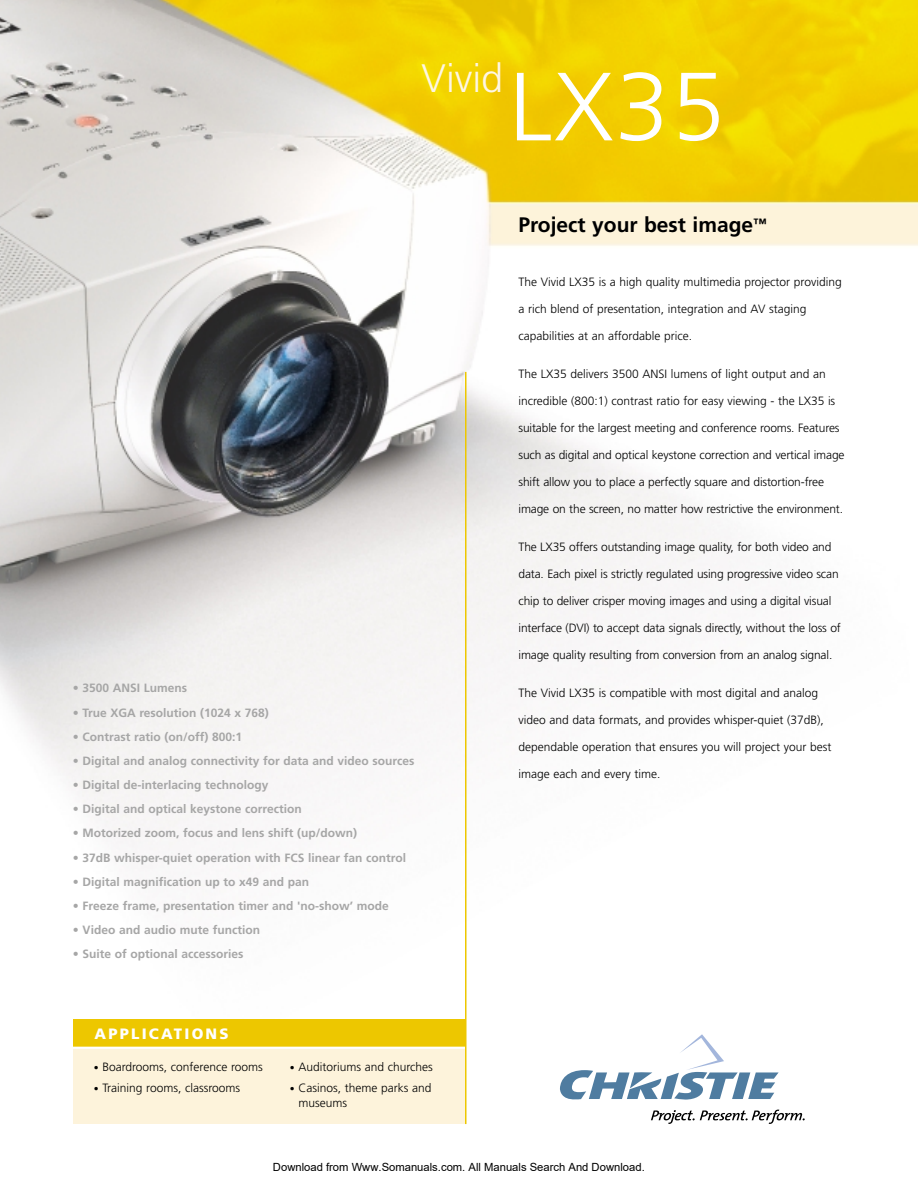
<style>
.page{position:relative;width:918px;height:1188px;background:#fff}
.page>*{position:absolute;margin:0;border:0;box-sizing:border-box;transform-origin:0 0}
.t1{font:300 96.75px "Frutiger";color:#fff}
.t2{font:300 39.75px "Frutiger";color:#fef6e5}
.t3{font:700 21px "Frutiger";color:#000}
.t4{font:900 15px "Frutiger";letter-spacing:.145em;color:#fff}
.t5{font:300 12px/15px "Frutiger";letter-spacing:-.01em;color:#000}
.t6{font:700 12px "Frutiger";color:#a6a6a6}
.t7{font:11.25px "Arial";color:#000}
.s1{font-size:9.75px}
</style>
<div class="page">
<img style="left:0;top:0;width:918px;height:1125px">
<svg style="left:560px;top:1034px;width:219px;height:66px"></svg>
<svg style="left:651px;top:1110px;width:154px;height:14px"></svg>
<div style="left:73px;top:1019px;width:393px;height:105px;background:#fdf3db"></div>
<div style="left:73px;top:1019px;width:393px;height:29px;background:#edc700"></div>
<hr style="left:68px;top:1047px;width:406px;height:2px;background:#fff">
<hr style="left:465px;top:372px;width:2px;height:752px;background:#edc700">
<h2 class="t2" style="left:422px;top:62px;width:83px">Vivid</h2>
<h1 class="t1" style="left:509px;top:68px;width:218px">LX35</h1>
<p class="t6" style="left:73px;top:683px;width:116px">• 3500 ANSI Lumens</p>
<p class="t6" style="left:73px;top:708px;width:198px">• True XGA resolution (1024 x 768)</p>
<p class="t6" style="left:73px;top:732px;width:171px">• Contrast ratio (on/off) 800:1</p>
<p class="t6" style="left:73px;top:756px;width:343px">• Digital and analog connectivity for data and video sources</p>
<p class="t6" style="left:73px;top:780px;width:197px">• Digital de-interlacing technology</p>
<p class="t6" style="left:73px;top:804px;width:230px">• Digital and optical keystone correction</p>
<p class="t6" style="left:73px;top:828px;width:286px">• Motorized zoom, focus and lens shift (up/down)</p>
<p class="t6" style="left:73px;top:853px;width:335px">• 37dB whisper-quiet operation with FCS linear fan control</p>
<p class="t6" style="left:73px;top:877px;width:238px">• Digital magnification up to x49 and pan</p>
<p class="t6" style="left:73px;top:901px;width:317px">• Freeze frame, presentation timer and 'no-show’ mode</p>
<p class="t6" style="left:73px;top:925px;width:189px">• Video and audio mute function</p>
<p class="t6" style="left:73px;top:949px;width:172px">• Suite of optional accessories</p>
<p class="t4" style="left:95px;top:1027px;width:136px">APPLICATIONS</p>
<p class="t5" style="left:94px;top:1061px;width:171px"><span class="s1">•</span> Boardrooms, conference rooms</p>
<p class="t5" style="left:94px;top:1081px;width:148px"><span class="s1">•</span> Training rooms, classrooms</p>
<p class="t5" style="left:290px;top:1061px;width:144px"><span class="s1">•</span> Auditoriums and churches</p>
<p class="t5" style="left:298px;top:1082px;width:135px;text-indent:-8px"><span class="s1">•</span> Casinos, theme parks and museums</p>
<h3 class="t3" style="left:519px;top:217px;width:250px">Project your best image<sup>™</sup></h3>
<p class="t5" style="left:519px;top:276px;width:325px">The Vivid LX35 is a high quality multimedia projector providing</p>
<p class="t5" style="left:519px;top:303px;width:289px">a rich blend of presentation, integration and AV staging</p>
<p class="t5" style="left:519px;top:330px;width:175px">capabilities at an affordable price.</p>
<p class="t5" style="left:519px;top:368px;width:309px">The LX35 delivers 3500 ANSI lumens of light output and an</p>
<p class="t5" style="left:519px;top:395px;width:318px">incredible (800:1) contrast ratio for easy viewing - the LX35 is</p>
<p class="t5" style="left:519px;top:422px;width:323px">suitable for the largest meeting and conference rooms. Features</p>
<p class="t5" style="left:519px;top:449px;width:328px">such as digital and optical keystone correction and vertical image</p>
<p class="t5" style="left:519px;top:476px;width:307px">shift allow you to place a perfectly square and distortion-free</p>
<p class="t5" style="left:519px;top:503px;width:326px">image on the screen, no matter how restrictive the environment.</p>
<p class="t5" style="left:519px;top:540px;width:314px">The LX35 offers outstanding image quality, for both video and</p>
<p class="t5" style="left:519px;top:567px;width:322px">data. Each pixel is strictly regulated using progressive video scan</p>
<p class="t5" style="left:519px;top:594px;width:314px">chip to deliver crisper moving images and using a digital visual</p>
<p class="t5" style="left:519px;top:621px;width:324px">interface (DVI) to accept data signals directly, without the loss of</p>
<p class="t5" style="left:519px;top:648px;width:315px">image quality resulting from conversion from an analog signal.</p>
<p class="t5" style="left:519px;top:686px;width:301px">The Vivid LX35 is compatible with most digital and analog</p>
<p class="t5" style="left:519px;top:713px;width:307px">video and data formats, and provides whisper-quiet (37dB),</p>
<p class="t5" style="left:519px;top:740px;width:314px">dependable operation that ensures you will project your best</p>
<p class="t5" style="left:519px;top:767px;width:143px">image each and every time.</p>
<p class="t7" style="left:273px;top:1160px;width:373px">Download from Www.Somanuals.com. All Manuals Search And Download.</p>
</div>
